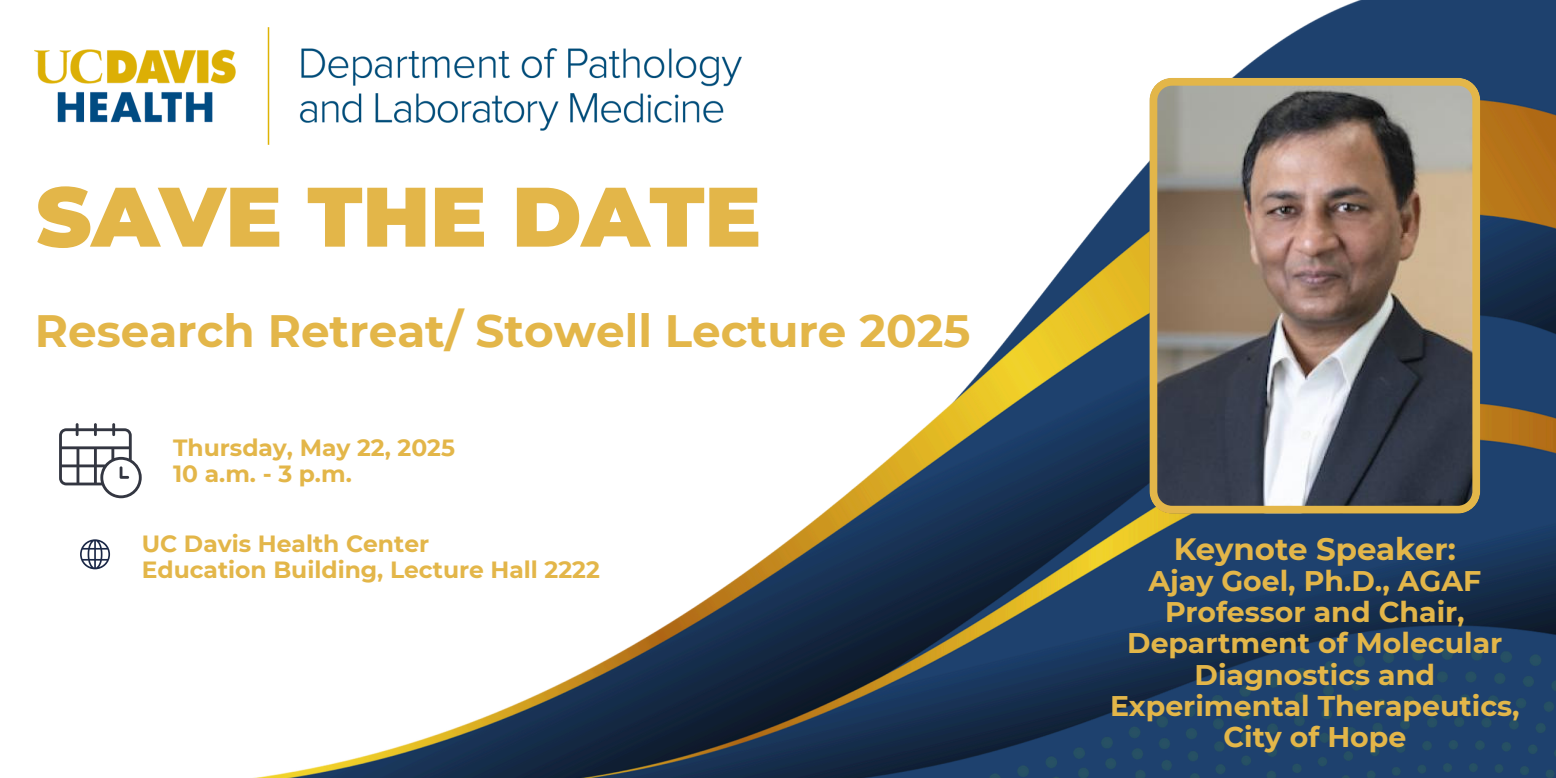
<style>
.page{position:relative;width:1556px;height:778px;background:#fff}
.page>*{position:absolute;margin:0;border:0;box-sizing:border-box;transform-origin:0 0}
.t1{font:900 84.15px "Montserrat";color:#e3b649}
.t2{font:700 45.27px "Montserrat";color:#e3b649}
.t3{font:700 30.84px "Montserrat";color:#e3b649}
.t4{font:700 28.35px/31px "Montserrat";color:#e3b649;text-align:center}
.t5{font:700 23.4px/25.6px "Montserrat";color:#e3b649}
</style>
<div class="page">
<img style="left:118px;top:0;width:1437px;height:778px">
<svg style="left:59px;top:423px;width:83px;height:75px"></svg>
<svg style="left:80px;top:530px;width:39px;height:48px"></svg>
<img style="left:1149px;top:78px;width:331px;height:435px">
<img style="left:35px;top:27px;width:706px;height:117px">
<p class="t1" style="left:36px;top:165px;width:726px">SAVE THE DATE</p>
<p class="t2" style="left:35px;top:303px;width:937px">Research Retreat/ Stowell Lecture 2025</p>
<p class="t5" style="left:173px;top:435px;width:283px">Thursday, May 22, 2025<br>10 a.m. - 3 p.m.</p>
<p class="t5" style="left:142px;top:531px;width:289px">UC Davis Health Center</p>
<p class="t5" style="left:142px;top:557px;width:459px">Education Building, Lecture Hall 2222</p>
<h3 class="t3" style="left:1173px;top:530px;width:284px">Keynote Speaker:</h3>
<h3 class="t4" style="left:1110px;top:565px;width:411px">Ajay Goel, Ph.D., AGAF<br>Professor and Chair,<br>Department of Molecular<br>Diagnostics and<br>Experimental Therapeutics,<br>City of Hope</h3>
</div>
